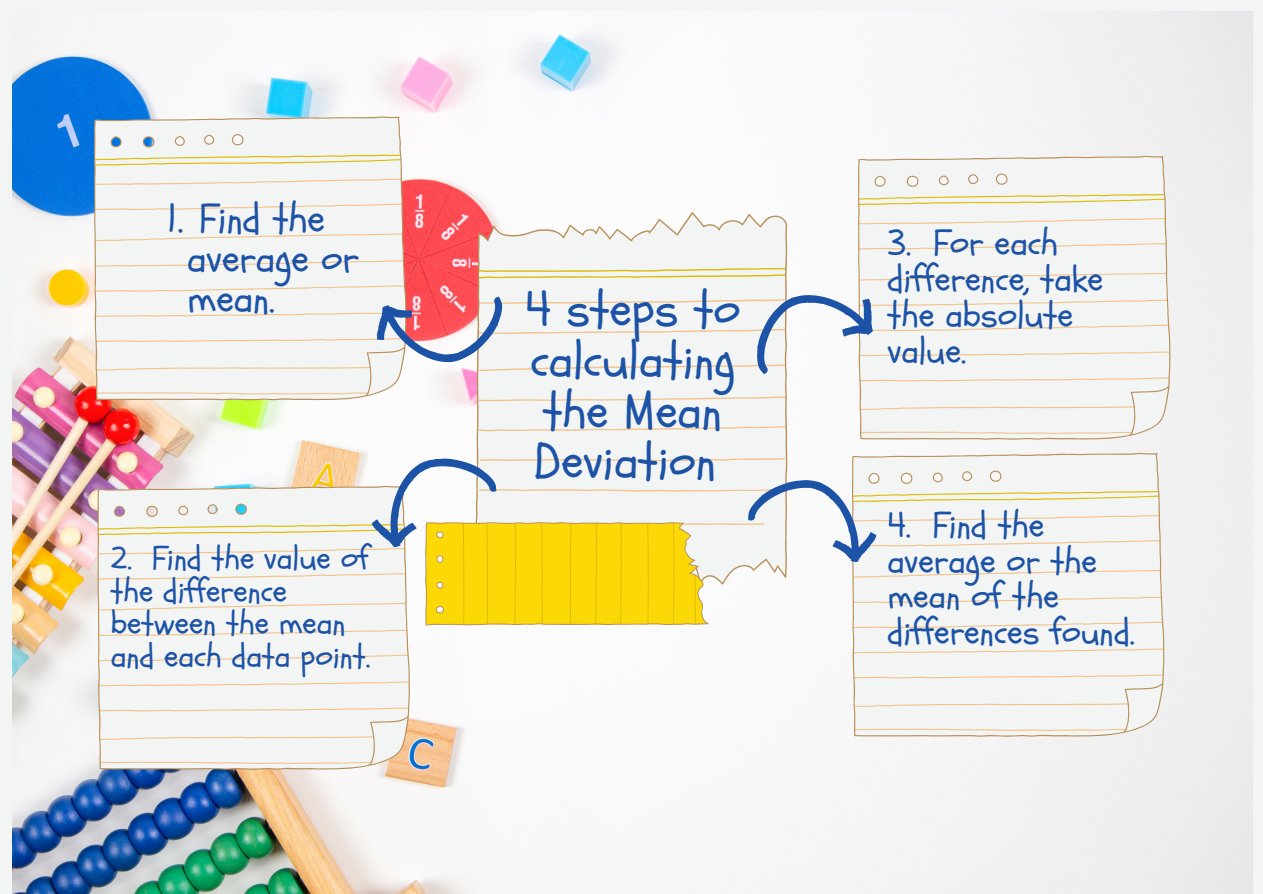
<style>
.page{position:relative;width:1263px;height:894px;background:#fff}
.page>*{position:absolute;margin:0;border:0;box-sizing:border-box;transform-origin:0 0}
.t1{font:49.95px/50.8px "Schoolbell";color:#1d53a6}
.t2{font:39.75px/39.8px "Schoolbell";color:#1d53a6}
.t3{font:35.85px/35.8px "Schoolbell";color:#1d53a6}
.t4{font:35.4px/35.4px "Schoolbell";color:#1d53a6}
.t5{font:32.4px/32.4px "Schoolbell";color:#1d53a6}
</style>
<div class="page">
<div style="left:0;top:0;width:1263px;height:893px;background:#f3f4f4"></div>
<img style="left:12px;top:12px;width:1241px;height:881px">
<svg style="left:475px;top:406px;width:312px;height:182px"></svg>
<svg style="left:97px;top:625px;width:313px;height:144px"></svg>
<svg style="left:852px;top:452px;width:312px;height:284px"></svg>
<svg style="left:747px;top:478px;width:412px;height:86px"></svg>
<svg style="left:94px;top:116px;width:313px;height:284px"></svg>
<svg style="left:97px;top:452px;width:612px;height:173px"></svg>
<svg style="left:858px;top:156px;width:312px;height:284px"></svg>
<svg style="left:365px;top:212px;width:522px;height:194px"></svg>
<p class="t2" style="left:187px;top:200px;width:173px;text-indent:-20px">1. Find the average or mean.</p>
<p class="t5" style="left:111px;top:543px;width:261px">2. Find the value of the difference between the mean and each data point.</p>
<p class="t1" style="left:525px;top:285px;width:217px">4 steps to calculating the Mean<br>Deviation</p>
<p class="t3" style="left:887px;top:226px;width:217px">3. For each difference, take the absolute value.</p>
<p class="t4" style="left:887px;top:508px;width:249px">4. Find the average or the mean of the differences found.</p>
</div>
